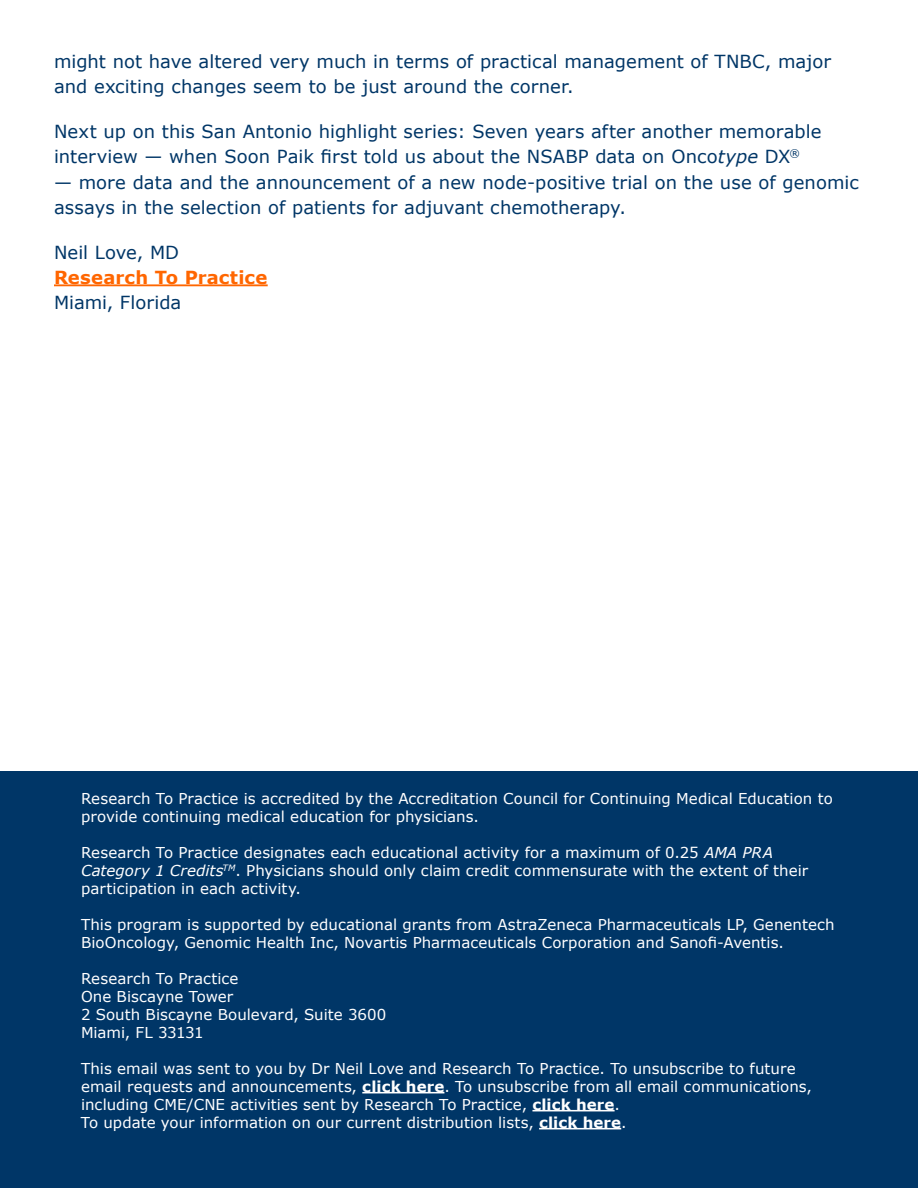
<style>
.page{position:relative;width:918px;height:1188px;background:#fff}
.page>*{position:absolute;margin:0;border:0;box-sizing:border-box;transform-origin:0 0}
.t1{font:18px/25px "Verdana";letter-spacing:.005em;color:#003667}
.t2{font:700 18px "Verdana";letter-spacing:.01em;color:#f60}
.t3{font:15px/18px "Verdana";letter-spacing:.005em;color:#fff}
.s1{font-style:italic}
.s2{font-weight:700}
</style>
<div class="page">
<div style="left:0;top:772px;width:918px;height:416px;background:#003667"></div>
<hr style="left:362px;top:1092px;width:82px;height:1px;background:#fff">
<hr style="left:532px;top:1110px;width:83px;height:1px;background:#fff">
<hr style="left:539px;top:1128px;width:82px;height:1px;background:#fff">
<hr style="left:54px;top:284px;width:214px;height:2px;background:#f60">
<p class="t1" style="left:54px;top:49px;width:779px">might not have altered very much in terms of practical management of TNBC, major and exciting changes seem to be just around the corner.</p>
<p class="t1" style="left:54px;top:119px;width:769px">Next up on this San Antonio highlight series: Seven years after another memorable interview — when Soon Paik first told us about the NSABP data on Onco<span class="s1">type</span> DX<sup>®</sup></p>
<p class="t1" style="left:54px;top:170px;width:806px">— more data and the announcement of a new node-positive trial on the use of genomic assays in the selection of patients for adjuvant chemotherapy.</p>
<p class="t1" style="left:54px;top:240px;width:127px">Neil Love, MD</p>
<p class="t2" style="left:54px;top:266px;width:215px">Research To Practice</p>
<p class="t1" style="left:54px;top:290px;width:129px">Miami, Florida</p>
<p class="t3" style="left:81px;top:789px;width:753px">Research To Practice is accredited by the Accreditation Council for Continuing Medical Education to provide continuing medical education for physicians.</p>
<p class="t3" style="left:81px;top:843px;width:729px">Research To Practice designates each educational activity for a maximum of 0.25 <span class="s1">AMA PRA<br>Category 1 Credits</span><sup>TM</sup>. Physicians should only claim credit commensurate with the extent of their participation in each activity.</p>
<p class="t3" style="left:81px;top:915px;width:755px">This program is supported by educational grants from AstraZeneca Pharmaceuticals LP, Genentech<br>BioOncology, Genomic Health Inc, Novartis Pharmaceuticals Corporation and Sanofi-Aventis.</p>
<p class="t3" style="left:81px;top:969px;width:307px">Research To Practice<br>One Biscayne Tower<br>2 South Biscayne Boulevard, Suite 3600<br>Miami, FL 33131</p>
<p class="t3" style="left:81px;top:1059px;width:732px">This email was sent to you by Dr Neil Love and Research To Practice. To unsubscribe to future email requests and announcements, <span class="s2">click here</span>. To unsubscribe from all email communications, including CME/CNE activities sent by Research To Practice, <span class="s2">click here</span>.<br>To update your information on our current distribution lists, <span class="s2">click here</span>.</p>
</div>
